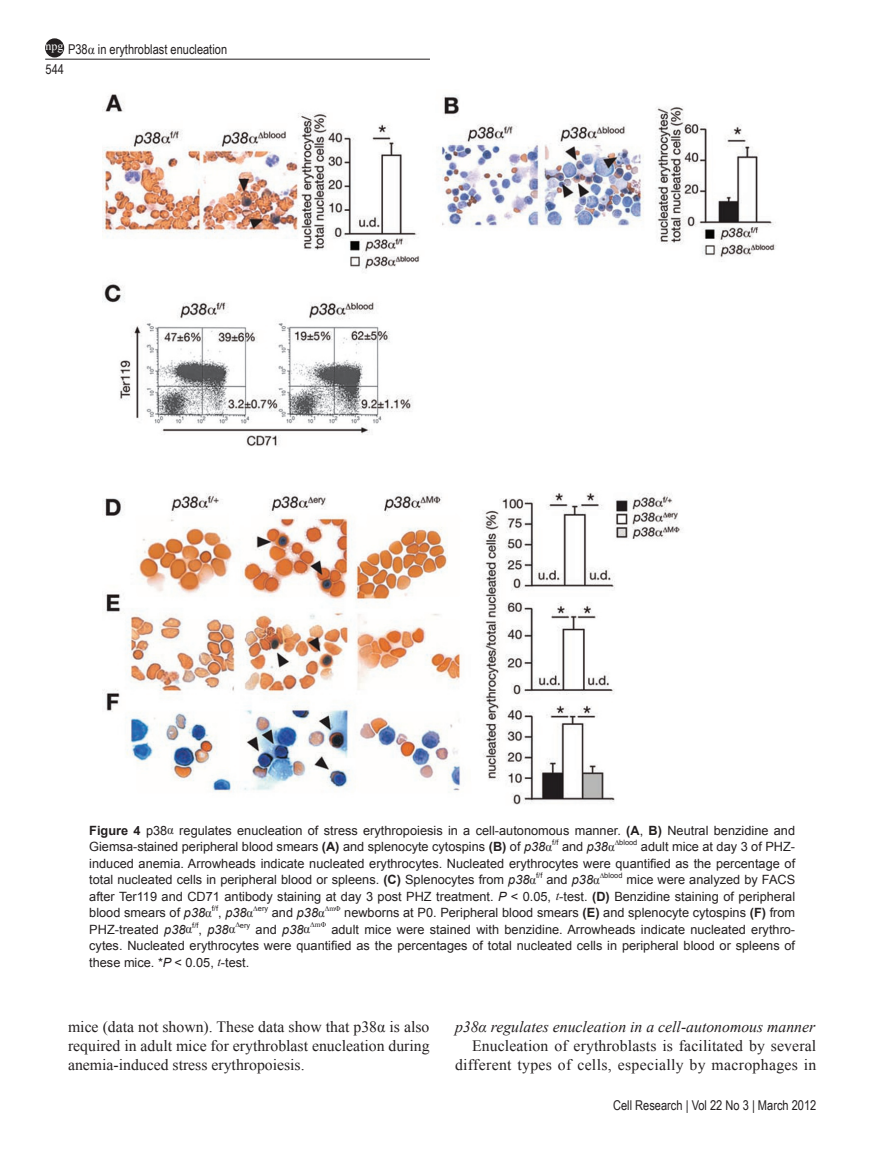
<style>
.page{position:relative;width:893px;height:1170px;background:#fff}
.page>*{position:absolute;margin:0;border:0;box-sizing:border-box;transform-origin:0 0}
.t1{font:15.75px/18.8px "Times New Roman PSMT2";letter-spacing:.01em;color:#231f20}
.t2{font:15.75px "Times New Roman PS Italic MT2";color:#231f20}
.t3{font:15.75px "Times New Roman";color:#231f20}
.t4{font:13.5px "Arial Narrow";color:#231f20}
.t5{font:12.75px/16.5px "Arial MT2";color:#231f20}
.t6{font:12.75px "Arial";color:#231f20}
.t7{font:italic 12.75px "Arial";color:#231f20}
.t8{font:12px "Times New Roman PSMT2";color:#fff}
.t9{font:7.5px "Arial MT2";color:#231f20}
.t10{font:7.5px "Times New Roman";color:#231f20}
.s1{font-family:"Times New Roman"}
.s2{font-family:"Arial";font-weight:700}
.s3{font-family:"Arial";font-style:italic}
.s4{font-family:"Times New Roman";font-style:italic}
.s5{font-family:"Arial MT2";font-style:normal}
.s6{font-family:"Times New Roman";font-style:normal}
.s7{font-family:"Arial"}
</style>
<div class="page">
<hr style="left:45px;top:59px;width:385px;height:1px;background:#231f20">
<div style="left:46px;top:39px;width:17px;height:18px;background:#231f20;border-radius:50%"></div>
<div style="left:45px;top:38px;width:19px;height:19px;border:2px solid #231f20;border-radius:50%"></div>
<img style="left:102px;top:94px;width:675px;height:711px">
<p class="t4" style="left:68px;top:39px;width:161px">P38<span class="s1">α</span> in erythroblast enucleation</p>
<p class="t8" style="left:46px;top:38px;width:19px">npg</p>
<p class="t4" style="left:46px;top:59px;width:20px">544</p>
<p class="t5" style="left:89px;top:822px;width:707px"><span class="s2">Figure 4</span> p38<span class="s1">α</span> regulates enucleation of stress erythropoiesis in a cell-autonomous manner. <span class="s2">(A</span>, <span class="s2">B)</span> Neutral benzidine and<br>Giemsa-stained peripheral blood smears <span class="s2">(A)</span> and splenocyte cytospins <span class="s2">(B)</span> of <span class="s3">p38</span><span class="s1">α</span></p>
<p class="t9" style="left:552px;top:837px;width:8px">f/f</p>
<p class="t5" style="left:562px;top:838px;width:54px">and <span class="s3">p38</span><span class="s1">α</span></p>
<p class="t9" style="left:615px;top:837px;width:24px"><span class="s1">∆</span>blood</p>
<p class="t5" style="left:641px;top:838px;width:156px">adult mice at day 3 of PHZ-</p>
<p class="t6" style="left:89px;top:854px;width:707px">induced anemia. Arrowheads indicate nucleated erythrocytes. Nucleated erythrocytes were quantified as the percentage of</p>
<p class="t5" style="left:89px;top:871px;width:448px">total nucleated cells in peripheral blood or spleens. <span class="s2">(C)</span> Splenocytes from <span class="s3">p38</span><span class="s1">α</span></p>
<p class="t9" style="left:536px;top:870px;width:8px">f/f</p>
<p class="t5" style="left:546px;top:871px;width:55px">and <span class="s3">p38</span><span class="s1">α</span></p>
<p class="t9" style="left:600px;top:870px;width:24px"><span class="s1">∆</span>blood</p>
<p class="t5" style="left:89px;top:871px;width:707px;text-align:justify;text-indent:537px">mice were analyzed by FACS after Ter119 and CD71 antibody staining at day 3 post PHZ treatment. <span class="s3">P</span> &lt; 0.05, <span class="s4">t</span>-test. <span class="s2">(D)</span> Benzidine staining of peripheral blood smears of <span class="s3">p38</span><span class="s1">α</span></p>
<p class="t9" style="left:212px;top:903px;width:8px">f/f</p>
<p class="t7" style="left:218px;top:904px;width:37px"><span class="s5">,</span> p38<span class="s6">α</span></p>
<p class="t9" style="left:253px;top:903px;width:16px"><span class="s1">∆</span>ery</p>
<p class="t5" style="left:272px;top:904px;width:54px">and <span class="s3">p38</span><span class="s1">α</span></p>
<p class="t10" style="left:325px;top:903px;width:17px">∆mΦ</p>
<p class="t5" style="left:344px;top:904px;width:452px">newborns at P0. Peripheral blood smears <span class="s2">(E)</span> and splenocyte cytospins <span class="s2">(F)</span> from</p>
<p class="t5" style="left:89px;top:921px;width:105px">PHZ-treated <span class="s3">p38</span><span class="s1">α</span></p>
<p class="t9" style="left:192px;top:919px;width:8px">f/f</p>
<p class="t7" style="left:199px;top:920px;width:38px"><span class="s5">,</span> p38<span class="s6">α</span></p>
<p class="t9" style="left:235px;top:919px;width:16px"><span class="s1">∆</span>ery</p>
<p class="t5" style="left:256px;top:921px;width:56px">and <span class="s3">p38</span><span class="s1">α</span></p>
<p class="t10" style="left:310px;top:919px;width:17px">∆mΦ</p>
<p class="t5" style="left:331px;top:921px;width:465px">adult mice were stained with benzidine. Arrowheads indicate nucleated erythro-</p>
<p class="t6" style="left:89px;top:937px;width:707px">cytes. Nucleated erythrocytes were quantified as the percentages of total nucleated cells in peripheral blood or spleens of</p>
<p class="t5" style="left:89px;top:954px;width:162px"><span class="s7">these mice. *</span><span class="s3">P</span> &lt; 0.05, <span class="s4">t</span>-test.</p>
<p class="t3" style="left:68px;top:1016px;width:363px">mice (data not shown). These data show that p38α is also</p>
<p class="t1" style="left:68px;top:1036px;width:363px">required in adult mice for erythroblast enucleation during anemia-induced stress erythropoiesis.</p>
<p class="t2" style="left:455px;top:1016px;width:362px">p38α regulates enucleation in a cell-autonomous manner</p>
<p class="t1" style="left:455px;top:1036px;width:363px;text-align:right">Enucleation of erythroblasts is facilitated by several different types of cells, especially by macrophages in</p>
<p class="t4" style="left:613px;top:1094px;width:205px">Cell Research | Vol 22 No 3 | March 2012</p>
</div>
